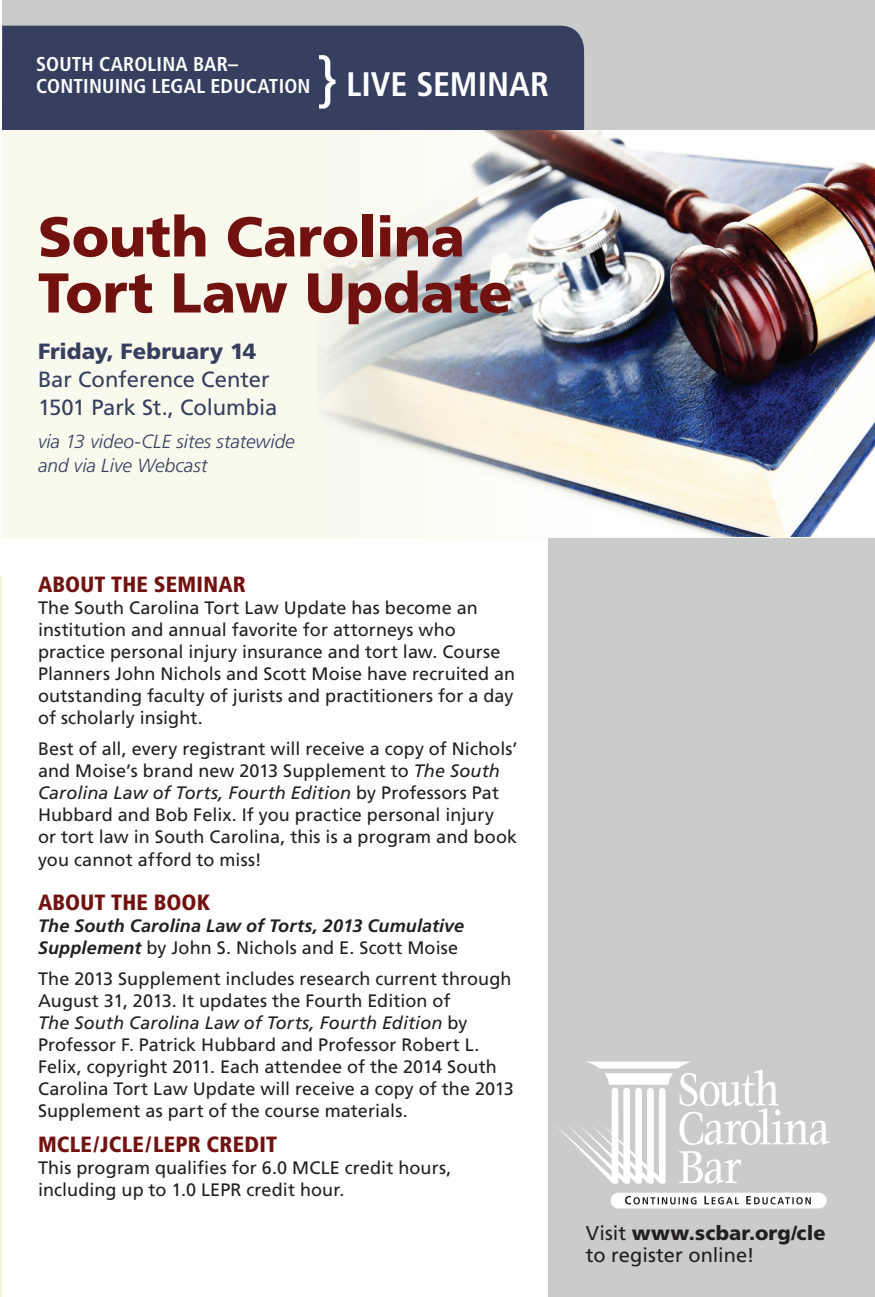
<style>
.page{position:relative;width:875px;height:1297px;background:#fff}
.page>*{position:absolute;margin:0;border:0;box-sizing:border-box;transform-origin:0 0}
.t1{font:59.6px "Frutiger";color:#fff}
.t2{font:900 56px/56px "Frutiger";letter-spacing:-.005em;color:#711210}
.t3{font:900 condensed 22px "Frutiger";letter-spacing:.01em;color:#711210}
.t4{font:22px/28px "Frutiger";letter-spacing:-.005em;color:#363f5f}
.t5{font:900 22px "Frutiger";letter-spacing:.005em;color:#363f5f}
.t6{font:700 condensed 20px/22px "Frutiger";letter-spacing:.01em;color:#fff}
.t7{font:20px/22px "Frutiger";letter-spacing:-.005em;color:#231f20}
.t8{font:italic 300 19px/24px "Frutiger";color:#363f5f}
.t9{font:18px/22px "Frutiger";letter-spacing:.005em;color:#231f20}
.t10{font:italic 700 18px/22px "Frutiger";letter-spacing:.005em;color:#231f20}
.s1{font-size:34px}
.s2{font-style:italic}
.s3{font-weight:400;font-style:normal}
.s4{font-weight:900}
</style>
<div class="page">
<div style="left:2px;top:0;width:872px;height:1296px;background:#cacbcb"></div>
<div style="left:0;top:480px;width:547px;height:816px;background:#fff"></div>
<hr style="left:0;top:0;width:2px;height:1296px;background:#f5f2de">
<div style="left:2px;top:26px;width:582px;height:104px;background:#363f5f"></div>
<div style="left:2px;top:130px;width:872px;height:407px;background:#faf9ee"></div>
<img style="left:321px;top:131px;width:553px;height:405px">
<svg style="left:557px;top:1061px;width:272px;height:122px"></svg>
<div style="left:610px;top:1192px;width:216px;height:16px;background:#fff;border-radius:8px"></div>
<svg style="left:625px;top:1195px;width:71px;height:9px"></svg>
<svg style="left:704px;top:1196px;width:35px;height:8px"></svg>
<svg style="left:746px;top:1196px;width:64px;height:8px"></svg>
<hr style="left:0;top:0;width:2px;height:575px;background:#fff">
<h1 class="t1" style="left:318px;top:44px;width:21px">}</h1>
<p class="t6" style="left:36px;top:53px;width:514px">SOUTH CAROLINA BAR–<br>CONTINUING LEGAL EDUCATION <span class="s1">LIVE SEMINAR</span></p>
<h2 class="t2" style="left:38px;top:208px;width:476px">South Carolina<br>Tort Law Update</h2>
<p class="t5" style="left:38px;top:337px;width:220px">Friday, February 14</p>
<p class="t4" style="left:38px;top:364px;width:241px">Bar Conference Center<br>1501 Park St., Columbia</p>
<p class="t8" style="left:38px;top:429px;width:258px">via 13 video-CLE sites statewide and via Live Webcast</p>
<p class="t3" style="left:38px;top:571px;width:209px">ABOUT THE SEMINAR</p>
<p class="t9" style="left:38px;top:597px;width:478px">The South Carolina Tort Law Update has become an institution and annual favorite for attorneys who practice personal injury insurance and tort law. Course Planners John Nichols and Scott Moise have recruited an outstanding faculty of jurists and practitioners for a day of scholarly insight.</p>
<p class="t9" style="left:38px;top:737px;width:481px">Best of all, every registrant will receive a copy of Nichols’ and Moise’s brand new 2013 Supplement to <span class="s2">The South Carolina Law of Torts, Fourth Edition</span> by Professors Pat Hubbard and Bob Felix. If you practice personal injury<br>or tort law in South Carolina, this is a program and book you cannot afford to miss!</p>
<p class="t3" style="left:38px;top:888px;width:174px">ABOUT THE BOOK</p>
<p class="t10" style="left:38px;top:913px;width:428px">The South Carolina Law of Torts, 2013 Cumulative<br>Supplement <span class="s3">by John S. Nichols and E. Scott Moise</span></p>
<p class="t9" style="left:38px;top:966px;width:477px">The 2013 Supplement includes research current through August 31, 2013. It updates the Fourth Edition of<br><span class="s2">The South Carolina Law of Torts, Fourth Edition</span> by Professor F. Patrick Hubbard and Professor Robert L.<br>Felix, copyright 2011. Each attendee of the 2014 South Carolina Tort Law Update will receive a copy of the 2013<br>Supplement as part of the course materials.</p>
<p class="t3" style="left:38px;top:1130px;width:240px">MCLE/JCLE/LEPR CREDIT</p>
<p class="t9" style="left:38px;top:1155px;width:415px">This program qualifies for 6.0 MCLE credit hours, including up to 1.0 LEPR credit hour.</p>
<p class="t7" style="left:585px;top:1221px;width:241px">Visit <span class="s4">www.scbar.org/cle </span>to register online!</p>
</div>
